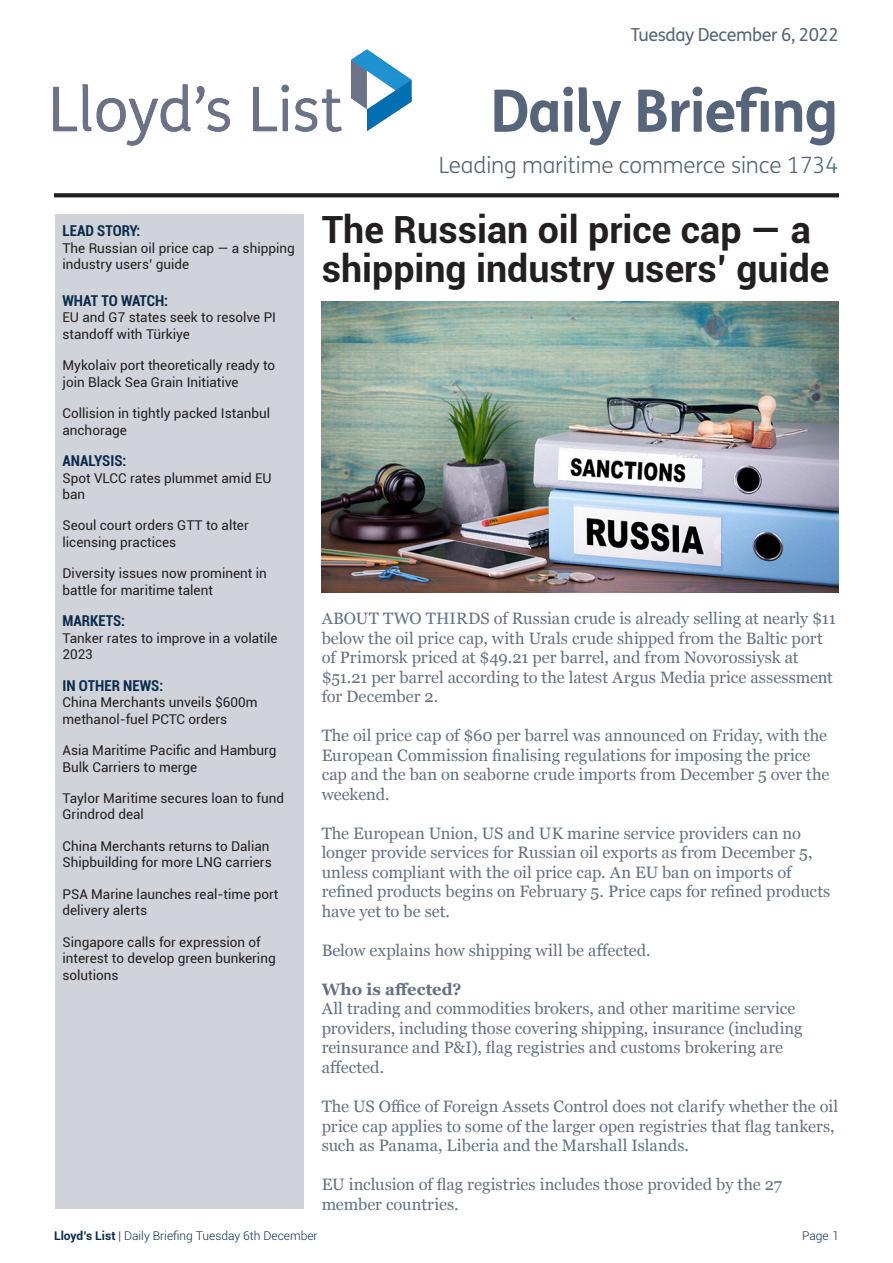
<style>
.page{position:relative;width:893px;height:1263px;background:#fff}
.page>*{position:absolute;margin:0;border:0;box-sizing:border-box;transform-origin:0 0}
.t1{font:700 58.5px "FS Me";letter-spacing:-.025em;color:#57657b}
.Headline_1{font:700 37.5px/39px "Roboto";color:#231f20}
.t2{font:300 22.5px "FS Me";letter-spacing:-.005em;color:#57657b}
.t3{font:18px "FS Me";letter-spacing:-.025em;color:#57657b}
.Body_Copy_First_page{font:16.5px/19.5px "Georgia";color:#647083}
.Inline_Heading{font:700 16.5px "Georgia";letter-spacing:.01em;color:#647083}
.Contents_header{font:700 condensed 15px "Roboto";color:#0a2b4d}
.Contents_body{font:13.5px/16.5px "Roboto";color:#231f20}
.t4{font:300 12px "Roboto";color:#0a2b4d}
.s1{font-weight:700}
</style>
<div class="page">
<svg style="left:54px;top:193px;width:785px;height:4px;fill:#231f20"></svg>
<img style="left:322px;top:302px;width:517px;height:290px">
<div style="left:55px;top:215px;width:249px;height:994px;background:#d0d4da"></div>
<img style="left:53px;top:50px;width:358px;height:96px">
<p class="t3" style="left:631px;top:22px;width:209px">Tuesday December 6, 2022</p>
<p class="Contents_header" style="left:63px;top:221px;width:79px">LEAD STORY:</p>
<p class="Contents_body" style="left:63px;top:239px;width:234px">The Russian oil price cap — a shipping industry users’ guide</p>
<p class="Contents_header" style="left:63px;top:290px;width:107px">WHAT TO WATCH:</p>
<p class="Contents_body" style="left:63px;top:309px;width:215px">EU and G7 states seek to resolve PI standoff with Türkiye</p>
<p class="Contents_body" style="left:63px;top:357px;width:214px">Mykolaiv port theoretically ready to join Black Sea Grain Initiative</p>
<p class="Contents_body" style="left:63px;top:405px;width:209px">Collision in tightly packed Istanbul anchorage</p>
<p class="Contents_header" style="left:63px;top:450px;width:65px">ANALYSIS:</p>
<p class="Contents_body" style="left:63px;top:469px;width:211px">Spot VLCC rates plummet amid EU ban</p>
<p class="Contents_body" style="left:63px;top:517px;width:188px">Seoul court orders GTT to alter licensing practices</p>
<p class="Contents_body" style="left:63px;top:565px;width:206px">Diversity issues now prominent in battle for maritime talent</p>
<p class="Contents_header" style="left:63px;top:610px;width:64px">MARKETS:</p>
<p class="Contents_body" style="left:63px;top:629px;width:217px">Tanker rates to improve in a volatile<br>2023</p>
<p class="Contents_header" style="left:63px;top:675px;width:102px">IN OTHER NEWS:</p>
<p class="Contents_body" style="left:63px;top:693px;width:197px">China Merchants unveils $600m methanol-fuel PCTC orders</p>
<p class="Contents_body" style="left:63px;top:741px;width:216px">Asia Maritime Pacific and Hamburg<br>Bulk Carriers to merge</p>
<p class="Contents_body" style="left:63px;top:789px;width:223px">Taylor Maritime secures loan to fund<br>Grindrod deal</p>
<p class="Contents_body" style="left:63px;top:837px;width:211px">China Merchants returns to Dalian<br>Shipbuilding for more LNG carriers</p>
<p class="Contents_body" style="left:63px;top:885px;width:217px">PSA Marine launches real-time port delivery alerts</p>
<p class="Contents_body" style="left:63px;top:933px;width:215px">Singapore calls for expression of interest to develop green bunkering solutions</p>
<p class="t1" style="left:490px;top:66px;width:350px">Daily Briefing</p>
<p class="t2" style="left:439px;top:150px;width:401px">Leading maritime commerce since 1734</p>
<p class="Headline_1" style="left:322px;top:209px;width:509px">The Russian oil price cap — a shipping industry users’ guide</p>
<p class="Body_Copy_First_page" style="left:322px;top:608px;width:516px">ABOUT TWO THIRDS of Russian crude is already selling at nearly $11 below the oil price cap, with Urals crude shipped from the Baltic port of Primorsk priced at $49.21 per barrel, and from Novorossiysk at $51.21 per barrel according to the latest Argus Media price assessment for December 2.</p>
<p class="Body_Copy_First_page" style="left:322px;top:725px;width:509px">The oil price cap of $60 per barrel was announced on Friday, with the European Commission finalising regulations for imposing the price cap and the ban on seaborne crude imports from December 5 over the weekend.</p>
<p class="Body_Copy_First_page" style="left:322px;top:823px;width:510px">The European Union, US and UK marine service providers can no longer provide services for Russian oil exports as from December 5, unless compliant with the oil price cap. An EU ban on imports of refined products begins on February 5. Price caps for refined products have yet to be set.</p>
<p class="Body_Copy_First_page" style="left:322px;top:940px;width:331px">Below explains how shipping will be affected.</p>
<p class="Inline_Heading" style="left:322px;top:979px;width:141px">Who is affected?</p>
<p class="Body_Copy_First_page" style="left:322px;top:998px;width:482px">All trading and commodities brokers, and other maritime service providers, including those covering shipping, insurance (including reinsurance and P&amp;I), flag registries and customs brokering are affected.</p>
<p class="Body_Copy_First_page" style="left:322px;top:1096px;width:518px">The US Office of Foreign Assets Control does not clarify whether the oil price cap applies to some of the larger open registries that flag tankers, such as Panama, Liberia and the Marshall Islands.</p>
<p class="Body_Copy_First_page" style="left:322px;top:1174px;width:462px">EU inclusion of flag registries includes those provided by the 27 member countries.</p>
<p class="t4" style="left:54px;top:1228px;width:265px"><span class="s1">Lloyd’s List</span> | Daily Briefing Tuesday 6th December</p>
<p class="t4" style="left:802px;top:1228px;width:38px">Page 1</p>
</div>
